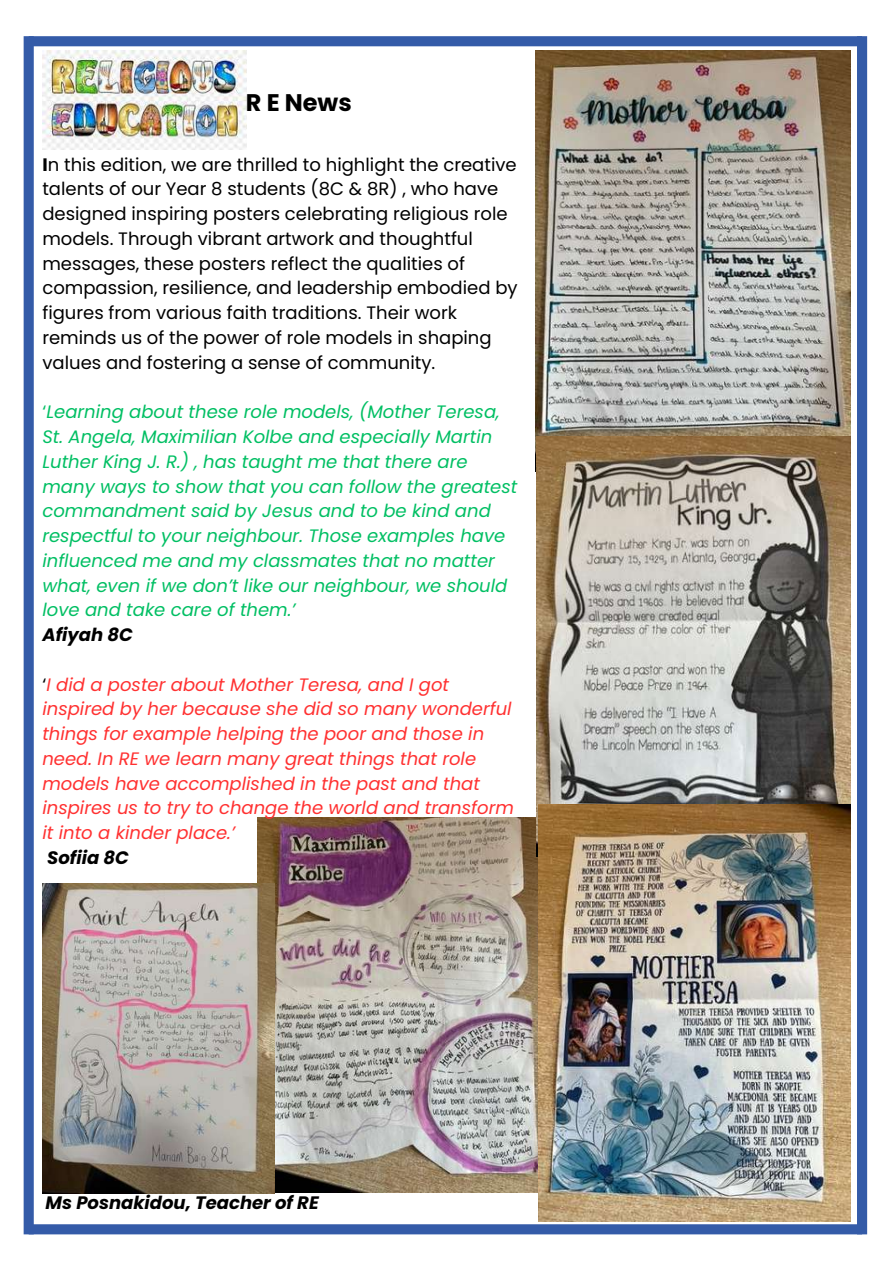
<style>
.page{position:relative;width:894px;height:1264px;background:#fff}
.page>*{position:absolute;margin:0;border:0;box-sizing:border-box;transform-origin:0 0}
.t1{font:700 24px "Poppins";color:#000}
.t2{font:18px/24.8px "Poppins";color:#000}
.t3{font:italic 18px/24.8px "Poppins";color:#00bf63}
.t4{font:italic 18px/24.8px "Poppins";color:#ff3131}
.t5{font:italic 700 18px "Poppins";color:#000}
.s1{font-weight:700}
.s2{font-style:normal}
.s3{font-style:normal;color:#000}
</style>
<div class="page">
<div style="left:29px;top:36px;width:832px;height:10px;background:#345ba8"></div>
<div style="left:856px;top:36px;width:10px;height:1198px;background:#345ba8"></div>
<div style="left:29px;top:1224px;width:832px;height:10px;background:#345ba8"></div>
<div style="left:24px;top:36px;width:10px;height:1198px;background:#345ba8"></div>
<img style="left:42px;top:50px;width:204px;height:99px">
<img style="left:535px;top:50px;width:315px;height:421px">
<img style="left:257px;top:817px;width:281px;height:375px">
<img style="left:536px;top:437px;width:314px;height:419px">
<img style="left:538px;top:804px;width:312px;height:417px">
<img style="left:42px;top:883px;width:232px;height:310px">
<h1 class="t1" style="left:246px;top:85px;width:107px">R E News</h1>
<p class="t2" style="left:42px;top:152px;width:476px"><span class="s1">I</span>n this edition, we are thrilled to highlight the creative talents of our Year 8 students (8C &amp; 8R) , who have designed inspiring posters celebrating religious role models. Through vibrant artwork and thoughtful messages, these posters reflect the qualities of compassion, resilience, and leadership embodied by figures from various faith traditions. Their work reminds us of the power of role models in shaping values and fostering a sense of community.</p>
<p class="t3" style="left:42px;top:399px;width:476px"><span class="s2">‘</span>Learning about these role models, (Mother Teresa, St. Angela, Maximilian Kolbe and especially Martin Luther King J. R.) , has taught me that there are many ways to show that you can follow the greatest commandment said by Jesus and to be kind and respectful to your neighbour. Those examples have influenced me and my classmates that no matter what, even if we don’t like our neighbour, we should love and take care of them.’</p>
<p class="t5" style="left:42px;top:622px;width:92px">Afiyah 8C</p>
<p class="t4" style="left:42px;top:672px;width:473px"><span class="s3">‘</span>I did a poster about Mother Teresa, and I got inspired by her because she did so many wonderful things for example helping the poor and those in need. In RE we learn many great things that role models have accomplished in the past and that inspires us to try to change the world and transform it into a kinder place.’</p>
<p class="t5" style="left:47px;top:845px;width:83px">Sofiia 8C</p>
<p class="t5" style="left:46px;top:1190px;width:274px">Ms Posnakidou, Teacher of RE</p>
</div>
